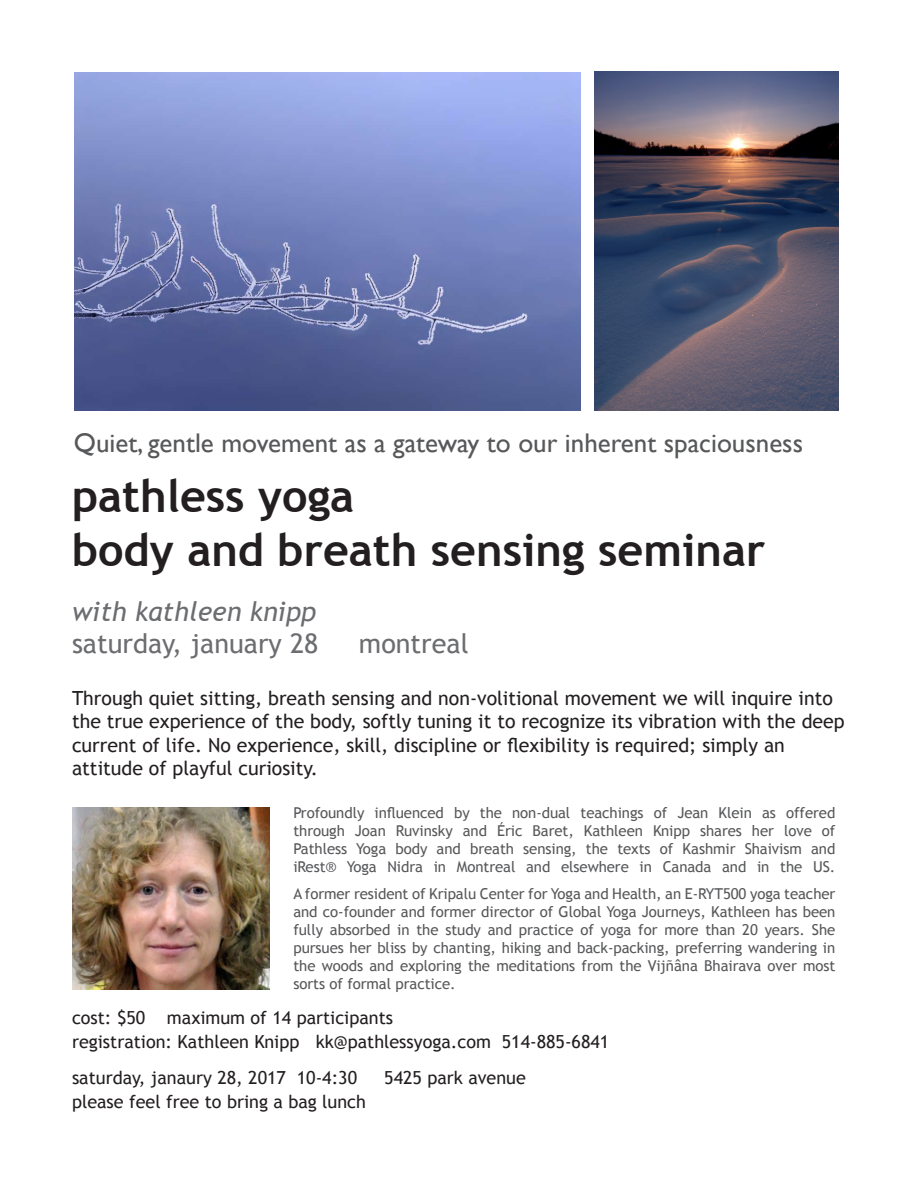
<style>
.page{position:relative;width:918px;height:1188px;background:#fff}
.page>*{position:absolute;margin:0;border:0;box-sizing:border-box;transform-origin:0 0}
.t1{font:700 45px/54px "Trebuchet MS";color:#231f20}
.t2{font:27px "Gill Sans";color:#57585a}
.t3{font:27px "Trebuchet MS";color:#6c6d70}
.t4{font:italic 27px "Trebuchet MS";color:#6c6d70}
.t5{font:19.5px/23.4px "Trebuchet MS";color:#231f20}
.t6{font:18px "Trebuchet MS";color:#231f20}
.t7{font:15px/18px "Trebuchet MS";letter-spacing:-.005em;color:#57585a;text-align:justify}
</style>
<div class="page">
<img style="left:75px;top:72px;width:505px;height:338px">
<img style="left:594px;top:72px;width:244px;height:338px">
<img style="left:72px;top:807px;width:198px;height:182px">
<p class="t2" style="left:74px;top:427px;width:731px">Quiet, gentle movement as a gateway to our inherent spaciousness</p>
<p class="t1" style="left:72px;top:469px;width:695px">pathless yoga<br>body and breath sensing seminar</p>
<p class="t4" style="left:72px;top:595px;width:246px">with kathleen knipp</p>
<p class="t3" style="left:72px;top:627px;width:248px">saturday, january 28</p>
<p class="t3" style="left:359px;top:627px;width:111px">montreal</p>
<p class="t5" style="left:72px;top:687px;width:774px">Through quiet sitting, breath sensing and non-volitional movement we will inquire into the true experience of the body, softly tuning it to recognize its vibration with the deep current of life. No experience, skill, discipline or flexibility is required; simply an attitude of playful curiosity.</p>
<p class="t7" style="left:293px;top:804px;width:544px">Profoundly influenced by the non-dual teachings of Jean Klein as offered through Joan Ruvinsky and Éric Baret, Kathleen Knipp shares her love of Pathless Yoga body and breath sensing, the texts of Kashmir Shaivism and iRest® Yoga Nidra in Montreal and elsewhere in Canada and in the US.</p>
<p class="t7" style="left:293px;top:885px;width:544px">A former resident of Kripalu Center for Yoga and Health, an E-RYT500 yoga teacher and co-founder and former director of Global Yoga Journeys, Kathleen has been fully absorbed in the study and practice of yoga for more than 20 years. She pursues her bliss by chanting, hiking and back-packing, preferring wandering in the woods and exploring the meditations from the Vijñâna Bhairava over most sorts of formal practice.</p>
<p class="t6" style="left:72px;top:1007px;width:323px">cost: $50 maximum of 14 participants</p>
<p class="t6" style="left:72px;top:1031px;width:539px">registration: Kathleen Knipp kk@pathlessyoga.com 514-885-6841</p>
<p class="t6" style="left:72px;top:1067px;width:287px">saturday, janaury 28, 2017 10-4:30</p>
<p class="t6" style="left:384px;top:1067px;width:143px">5425 park avenue</p>
<p class="t6" style="left:72px;top:1091px;width:295px">please feel free to bring a bag lunch</p>
</div>
